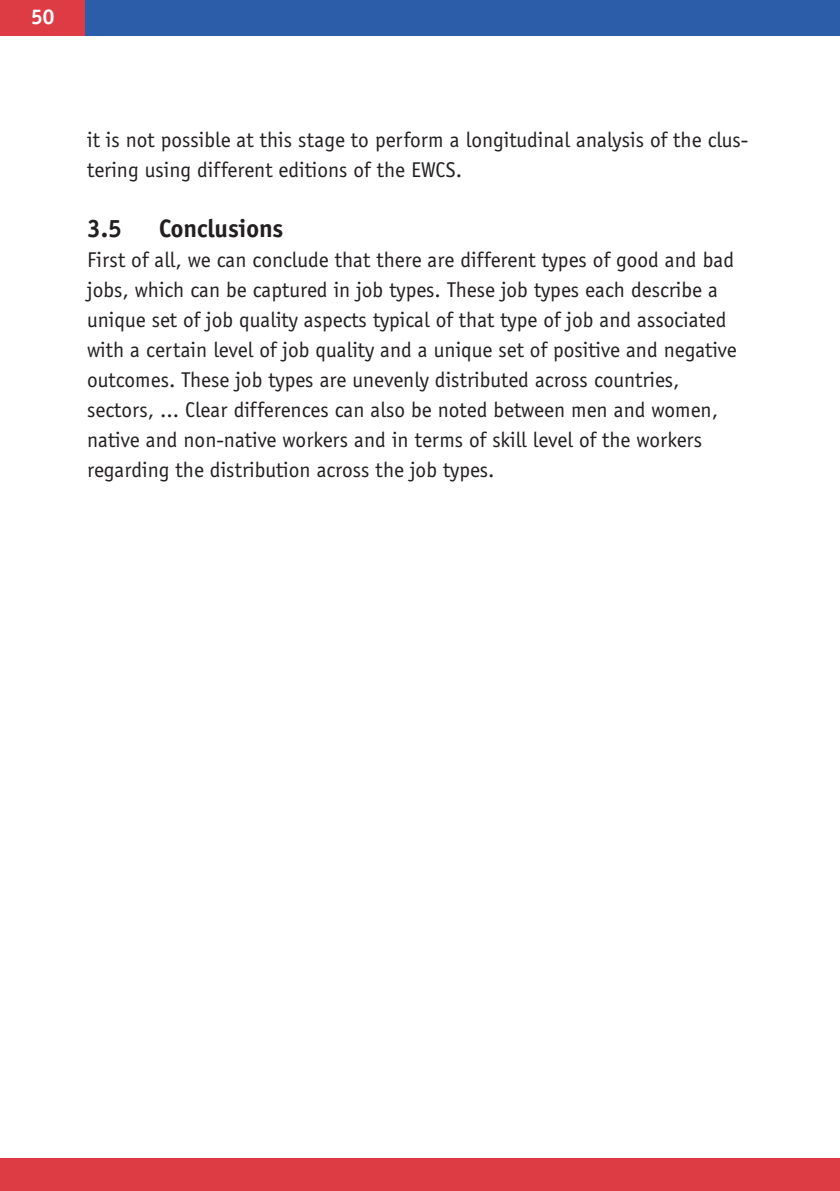
<style>
.page{position:relative;width:840px;height:1191px;background:#fff}
.page>*{position:absolute;margin:0;border:0;box-sizing:border-box;transform-origin:0 0}
.t1{font:700 26px "Officina Sans";color:#231f20}
.t2{font:22px/30px "Officina Sans";color:#231f20}
.t3{font:700 22px "Officina Sans";color:#fff}
</style>
<div class="page">
<div style="left:0;top:1158px;width:839px;height:33px;background:#dd3c45"></div>
<div style="left:76px;top:0;width:763px;height:36px;background:#2b5da9"></div>
<div style="left:0;top:0;width:84px;height:36px;background:#dd3c45"></div>
<p class="t3" style="left:31px;top:4px;width:24px">50</p>
<p class="t2" style="left:87px;top:124px;width:662px">it is not possible at this stage to perform a longitudinal analysis of the clus&shy;tering using different editions of the EWCS.</p>
<p class="t1" style="left:87px;top:213px;width:36px">3.5</p>
<p class="t1" style="left:159px;top:213px;width:126px">Conclusions</p>
<p class="t2" style="left:87px;top:244px;width:650px">First of all, we can conclude that there are different types of good and bad jobs, which can be captured in job types. These job types each describe a unique set of job quality aspects typical of that type of job and associated with a certain level of job quality and a unique set of positive and negative outcomes. These job types are unevenly distributed across countries, sectors, ... Clear differences can also be noted between men and women, native and non-native workers and in terms of skill level of the workers regarding the distribution across the job types.</p>
</div>
